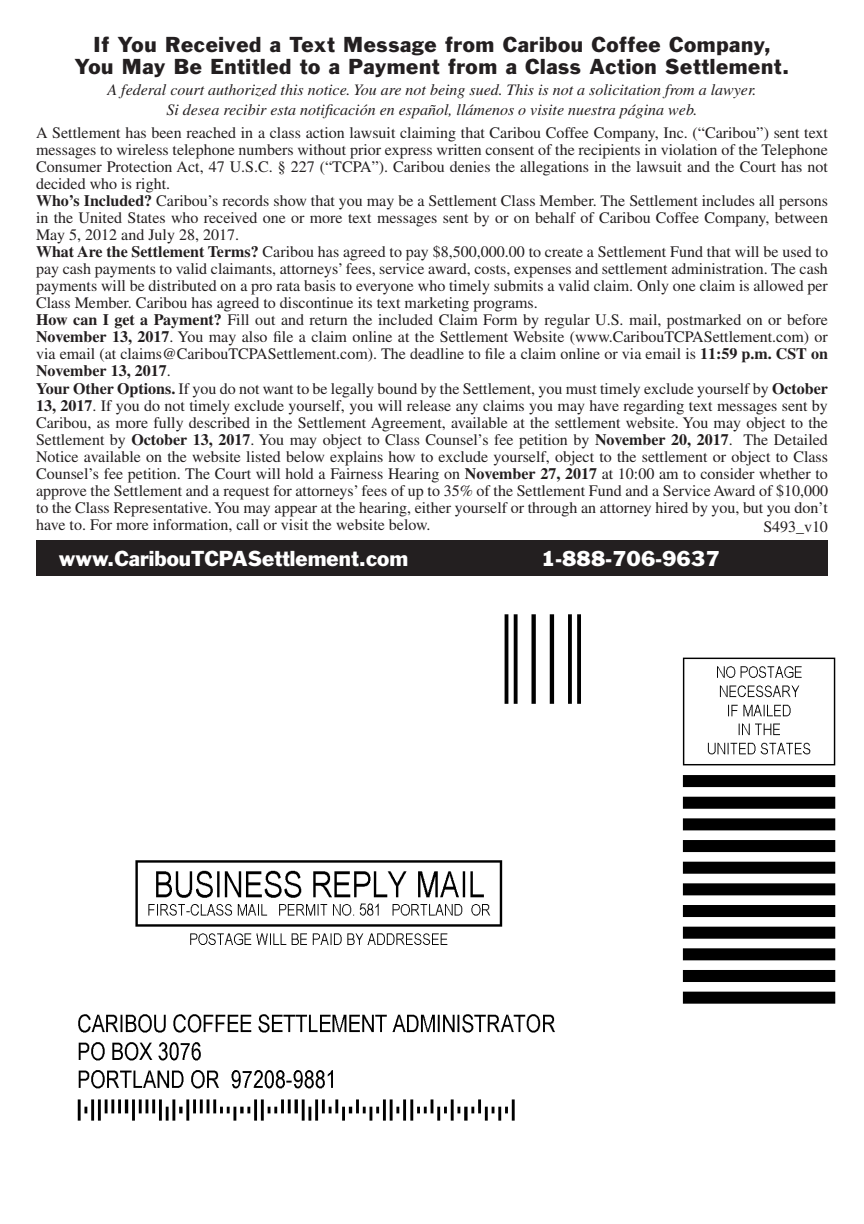
<style>
.page{position:relative;width:864px;height:1224px;background:#fff}
.page>*{position:absolute;margin:0;border:0;box-sizing:border-box;transform-origin:0 0}
.t1{font:20px/22px "Franklin Gothic";letter-spacing:.03em;color:#231f20;text-align:center}
.Body{font:20px "Franklin Gothic";color:#fff}
.Body-2{font:16px/17px "Times LT";color:#231f20;text-align:justify}
.Body-3{font:italic 16px "Times LT";color:#231f20}
.s1{font-weight:700}
</style>
<div class="page">
<div style="left:36px;top:540px;width:792px;height:36px;background:#231f20"></div>
<hr style="left:431px;top:540px;width:2px;height:36px;background:#231f20">
<img style="left:77px;top:614px;width:759px;height:507px">
<p class="t1" style="left:75px;top:33px;width:716px">If You Received a Text Message from Caribou Coffee Company,<br>You May Be Entitled to a Payment from a Class Action Settlement.</p>
<p class="Body-3" style="left:167px;top:101px;width:532px">Si desea recibir esta notificación en español, llámenos o visite nuestra página web.</p>
<p class="Body-3" style="left:107px;top:81px;width:651px">A federal court authorized this notice. You are not being sued. This is not a solicitation from a lawyer.</p>
<p class="Body-2" style="left:36px;top:124px;width:794px">A Settlement has been reached in a class action lawsuit claiming that Caribou Coffee Company, Inc. (“Caribou”) sent text messages to wireless telephone numbers without prior express written consent of the recipients in violation of the Telephone Consumer Protection Act, 47 U.S.C. § 227 (“TCPA”). Caribou denies the allegations in the lawsuit and the Court has not decided who is right.</p>
<p class="Body-2" style="left:36px;top:192px;width:794px"><span class="s1">Who’s Included?</span> Caribou’s records show that you may be a Settlement Class Member. The Settlement includes all persons in the United States who received one or more text messages sent by or on behalf of Caribou Coffee Company, between May 5, 2012 and July 28, 2017.</p>
<p class="Body-2" style="left:36px;top:243px;width:794px"><span class="s1">What Are the Settlement Terms?</span> Caribou has agreed to pay $8,500,000.00 to create a Settlement Fund that will be used to pay cash payments to valid claimants, attorneys’ fees, service award, costs, expenses and settlement administration. The cash payments will be distributed on a pro rata basis to everyone who timely submits a valid claim. Only one claim is allowed per Class Member. Caribou has agreed to discontinue its text marketing programs.</p>
<p class="Body-2" style="left:36px;top:311px;width:794px"><span class="s1">How can I get a Payment?</span> Fill out and return the included Claim Form by regular U.S. mail, postmarked on or before <span class="s1">November 13, 2017</span>. You may also file a claim online at the Settlement Website (www.CaribouTCPASettlement.com) or via email (at claims@CaribouTCPASettlement.com). The deadline to file a claim online or via email is <span class="s1">11:59 p.m. CST on November 13, 2017</span>.</p>
<p class="Body-2" style="left:36px;top:380px;width:794px"><span class="s1">Your Other Options.</span> If you do not want to be legally bound by the Settlement, you must timely exclude yourself by <span class="s1">October 13, 2017</span>. If you do not timely exclude yourself, you will release any claims you may have regarding text messages sent by Caribou, as more fully described in the Settlement Agreement, available at the settlement website. You may object to the Settlement by <span class="s1">October 13, 2017</span>. You may object to Class Counsel’s fee petition by <span class="s1">November 20, 2017</span>. The Detailed Notice available on the website listed below explains how to exclude yourself, object to the settlement or object to Class Counsel’s fee petition. The Court will hold a Fairness Hearing on <span class="s1">November 27, 2017</span> at 10:00 am to consider whether to approve the Settlement and a request for attorneys’ fees of up to 35% of the Settlement Fund and a Service Award of $10,000 to the Class Representative. You may appear at the hearing, either yourself or through an attorney hired by you, but you don’t have to. For more information, call or visit the website below.</p>
<p class="Body-2" style="left:764px;top:518px;width:66px">S493_v10</p>
<p class="Body" style="left:59px;top:546px;width:351px">www.CaribouTCPASettlement.com</p>
<p class="Body" style="left:541px;top:546px;width:180px">1-888-706-9637</p>
</div>
